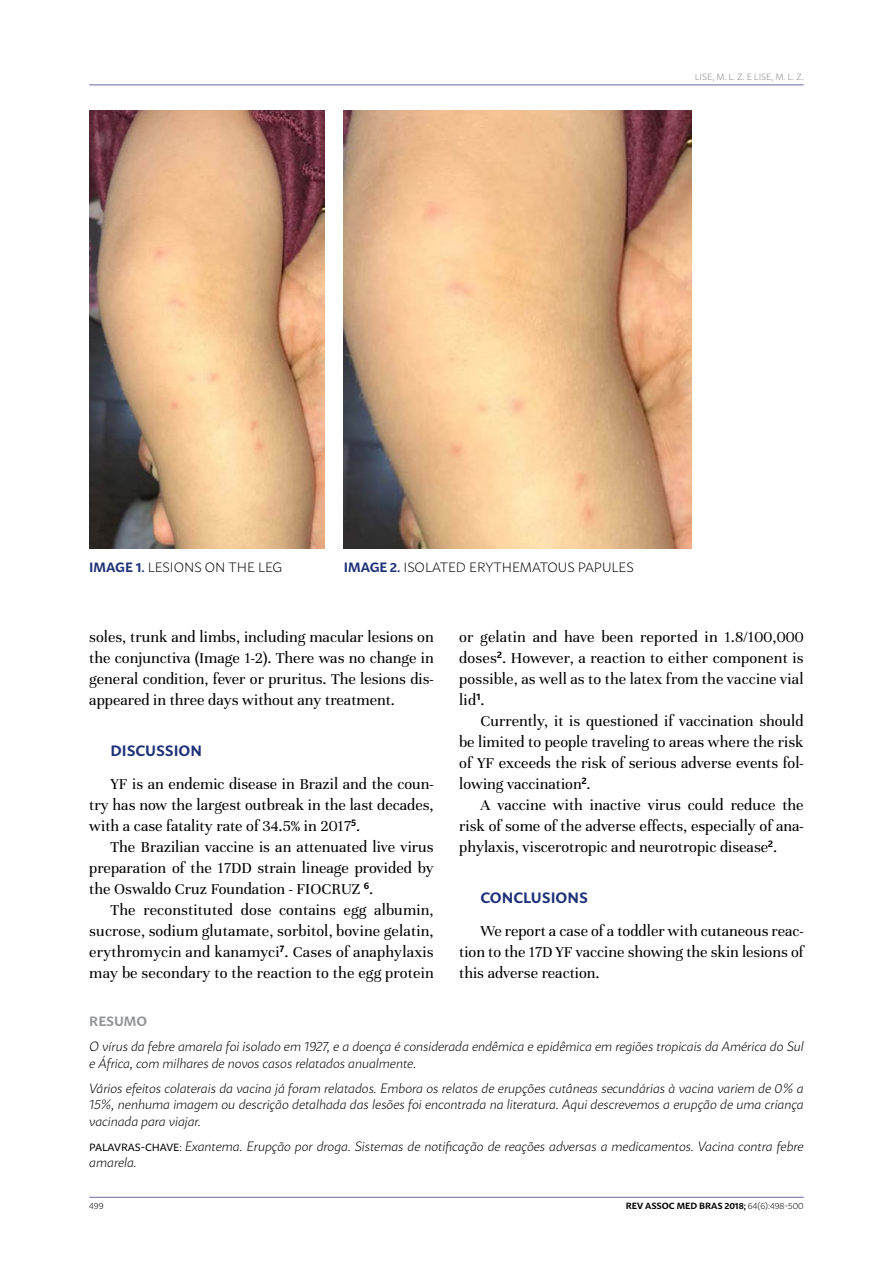
<style>
.page{position:relative;width:893px;height:1263px;background:#fff}
.page>*{position:absolute;margin:0;border:0;box-sizing:border-box;transform-origin:0 0}
.t1{font:16.5px/21px "Unna";color:#000;text-align:justify}
.t2{font:600 15px "Mato Sans";color:#1e3278}
.t3{font:italic 200 13.5px/16.5px "Mato Sans";color:#000}
.t4{font:200 13.5px "Mato Sans";color:#000}
.t5{font:600 13.5px "Mato Sans";color:#939598}
.t6{font:600 9px "Mato Sans";color:#000}
.t7{font:200 9px "Mato Sans";color:#808285}
.t8{font:200 9px "Mato Sans";color:#000}
.s1{font-weight:600;color:#1e3278}
.s2{font-weight:400;font-style:normal;font-size:10.5px}
.s3{font-weight:200}
</style>
<div class="page">
<hr style="left:89px;top:85px;width:715px;height:1px;background:#696c9f">
<hr style="left:89px;top:1197px;width:715px;height:1px;background:#696c9f">
<img style="left:89px;top:111px;width:235px;height:437px">
<img style="left:344px;top:111px;width:347px;height:437px">
<p class="t7" style="left:695px;top:68px;width:110px">LISE, M. L. Z. E LISE, M. L. Z.</p>
<p class="t4" style="left:89px;top:555px;width:195px"><span class="s1">IMAGE 1.</span> LESIONS ON THE LEG</p>
<p class="t4" style="left:344px;top:555px;width:291px"><span class="s1">IMAGE 2.</span> ISOLATED ERYTHEMATOUS PAPULES</p>
<p class="t1" style="left:89px;top:626px;width:346px">soles, trunk and limbs, including macular lesions on the conjunctiva (Image 1-2). There was no change in general condition, fever or pruritus. The lesions dis&shy;appeared in three days without any treatment.</p>
<p class="t2" style="left:111px;top:737px;width:93px">DISCUSSION</p>
<p class="t1" style="left:89px;top:773px;width:346px;text-indent:21px">YF is an endemic disease in Brazil and the coun&shy;try has now the largest outbreak in the last decades, with a case fatality rate of 34.5% in 2017<sup>5</sup>.</p>
<p class="t1" style="left:89px;top:836px;width:346px;text-indent:21px">The Brazilian vaccine is an attenuated live virus preparation of the 17DD strain lineage provided by the Oswaldo Cruz Foundation - FIOCRUZ <sup>6</sup>.</p>
<p class="t1" style="left:89px;top:899px;width:346px;text-indent:21px">The reconstituted dose contains egg albumin, sucrose, sodium glutamate, sorbitol, bovine gelatin, erythromycin and kanamyci<sup>7</sup>. Cases of anaphylaxis may be secondary to the reaction to the egg protein</p>
<p class="t1" style="left:459px;top:626px;width:346px">or gelatin and have been reported in 1.8/100,000 doses<sup>2</sup>. However, a reaction to either component is possible, as well as to the latex from the vaccine vial lid<sup>1</sup>.</p>
<p class="t1" style="left:459px;top:710px;width:346px;text-indent:21px">Currently, it is questioned if vaccination should be limited to people traveling to areas where the risk of YF exceeds the risk of serious adverse events fol&shy;lowing vaccination<sup>2</sup>.</p>
<p class="t1" style="left:459px;top:794px;width:346px;text-indent:21px">A vaccine with inactive virus could reduce the risk of some of the adverse effects, especially of ana&shy;phylaxis, viscerotropic and neurotropic disease<sup>2</sup>.</p>
<p class="t2" style="left:480px;top:884px;width:109px">CONCLUSIONS</p>
<p class="t1" style="left:459px;top:920px;width:346px;text-indent:21px">We report a case of a toddler with cutaneous reac&shy;tion to the 17D YF vaccine showing the skin lesions of this adverse reaction.</p>
<p class="t5" style="left:89px;top:1009px;width:59px">RESUMO</p>
<p class="t3" style="left:89px;top:1036px;width:716px">O vírus da febre amarela foi isolado em 1927, e a doença é considerada endêmica e epidêmica em regiões tropicais da América do Sul e África, com milhares de novos casos relatados anualmente.</p>
<p class="t3" style="left:89px;top:1078px;width:716px;text-align:justify">Vários efeitos colaterais da vacina já foram relatados. Embora os relatos de erupções cutâneas secundárias à vacina variem de 0% a 15%, nenhuma imagem ou descrição detalhada das lesões foi encontrada na literatura. Aqui descrevemos a erupção de uma criança vacinada para viajar.</p>
<p class="t3" style="left:89px;top:1136px;width:716px"><span class="s2">PALAVRAS-CHAVE:</span> Exantema. Erupção por droga. Sistemas de notificação de reações adversas a medicamentos. Vacina contra febre amarela.</p>
<p class="t8" style="left:89px;top:1198px;width:16px">499</p>
<p class="t6" style="left:626px;top:1198px;width:179px">REV ASSOC MED BRAS 2018; <span class="s3">64(6):498-500</span></p>
</div>
